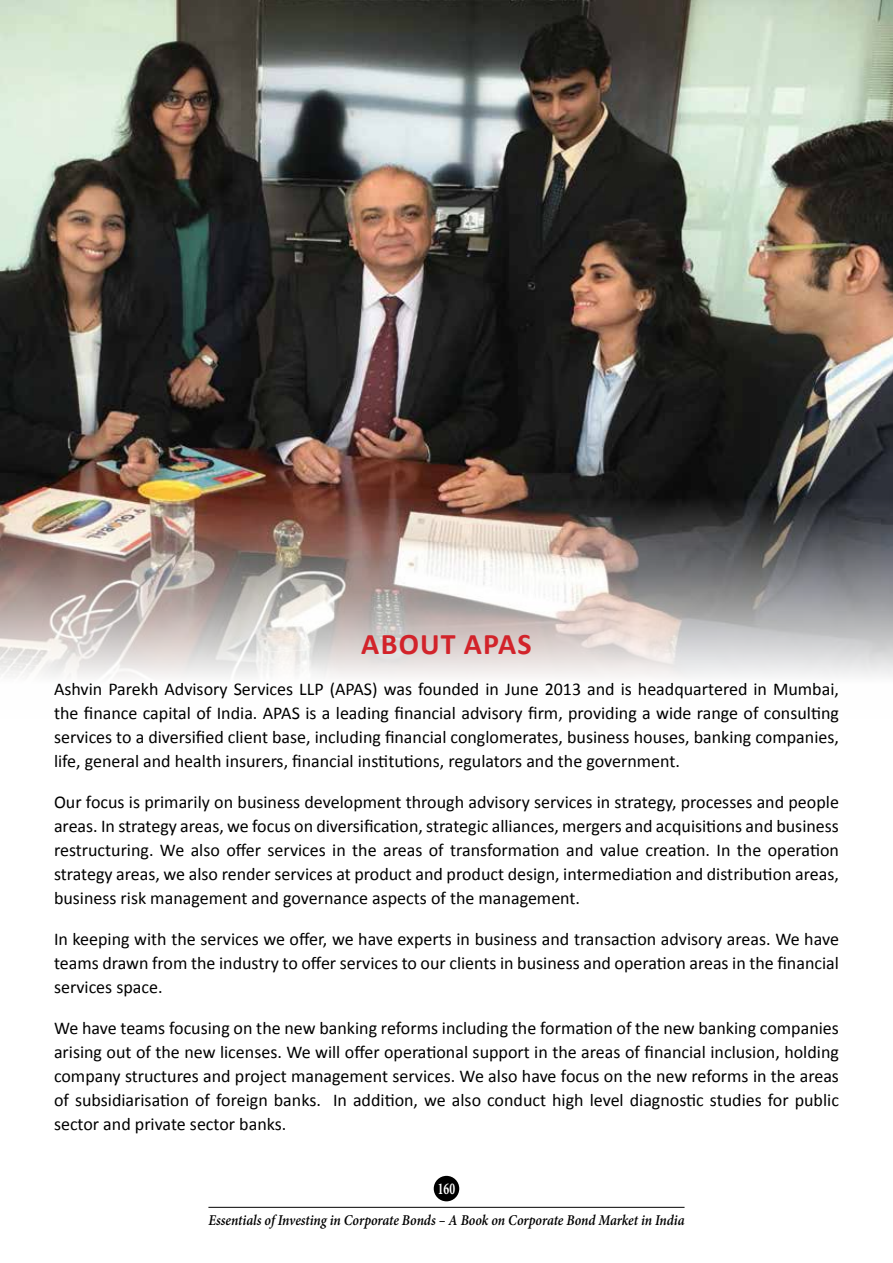
<style>
.page{position:relative;width:893px;height:1263px;background:#fff}
.page>*{position:absolute;margin:0;border:0;box-sizing:border-box;transform-origin:0 0}
.t1{font:700 30px "Calibri";letter-spacing:.04em;color:#d2232a}
.t2{font:18px/24px "Calibri";color:#000;text-align:justify}
.t3{font:700 16.5px "Minion Pro";color:#fff;scale:.7 1}
.t4{font:italic 600 15px "Minion Pro";letter-spacing:-.005em;color:#000;scale:.9 1}
</style>
<div class="page">
<div style="left:434px;top:1176px;width:25px;height:25px;background:#000;border-radius:50%"></div>
<hr style="left:208px;top:1207px;width:476px;height:1px;background:#000">
<img style="left:0;top:0;width:893px;height:677px">
<h1 class="t1" style="left:361px;top:625px;width:39px">About</h1>
<h1 class="t1" style="left:464px;top:625px;width:68px">APAS</h1>
<p class="t2" style="left:54px;top:677px;width:786px">Ashvin Parekh Advisory Services LLP (APAS) was founded in June 2013 and is headquartered in Mumbai, the finance capital of India. APAS is a leading financial advisory firm, providing a wide range of consulting services to a diversified client base, including financial conglomerates, business houses, banking companies, life, general and health insurers, financial institutions, regulators and the government.</p>
<p class="t2" style="left:54px;top:790px;width:786px">Our focus is primarily on business development through advisory services in strategy, processes and people areas. In strategy areas, we focus on diversification, strategic alliances, mergers and acquisitions and business restructuring. We also offer services in the areas of transformation and value creation. In the operation strategy areas, we also render services at product and product design, intermediation and distribution areas, business risk management and governance aspects of the management.</p>
<p class="t2" style="left:54px;top:927px;width:786px">In keeping with the services we offer, we have experts in business and transaction advisory areas. We have teams drawn from the industry to offer services to our clients in business and operation areas in the financial services space.</p>
<p class="t2" style="left:54px;top:1016px;width:786px">We have teams focusing on the new banking reforms including the formation of the new banking companies arising out of the new licenses. We will offer operational support in the areas of financial inclusion, holding company structures and project management services. We also have focus on the new reforms in the areas of subsidiarisation of foreign banks. In addition, we also conduct high level diagnostic studies for public sector and private sector banks.</p>
<p class="t3" style="left:438px;top:1177px;width:26px">160</p>
<p class="t4" style="left:208px;top:1209px;width:530px">Essentials of Investing in Corporate Bonds – A Book on Corporate Bond Market in India</p>
</div>
